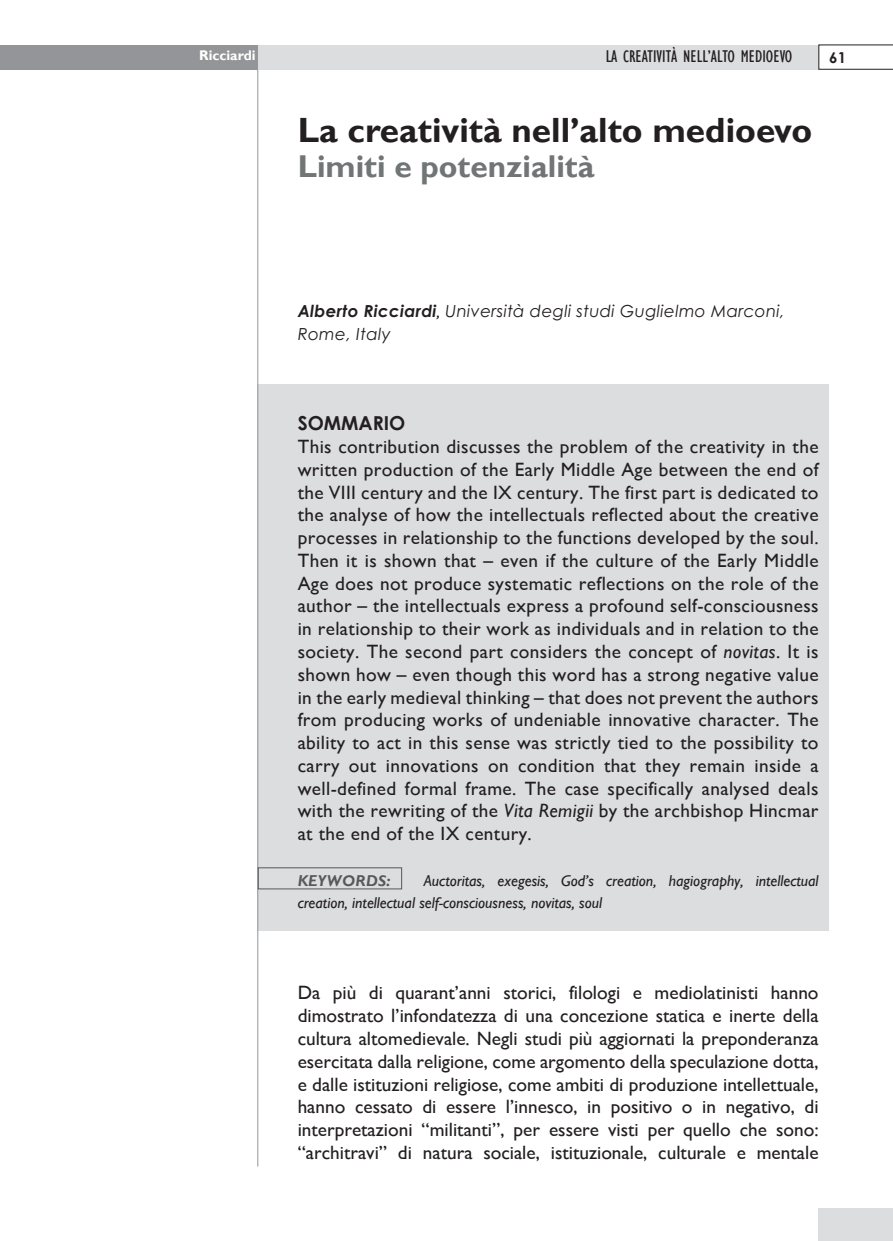
<style>
.page{position:relative;width:893px;height:1241px;background:#fff}
.page>*{position:absolute;margin:0;border:0;box-sizing:border-box;transform-origin:0 0}
.titolo{font:700 35px "forma";color:#231f20}
.titolo-2{font:700 31.5px "forma";color:#717575}
.sintesi_testo{font:19.25px/22.8px "forma";letter-spacing:.02em;color:#231f20;text-align:justify}
.testo{font:19.25px/22.8px "forma";color:#231f20;text-align:justify}
.testo-2{font:700 19.25px "Forma Gotik b";color:#231f20}
.t1{font:condensed 17.5px "forma";color:#231f20}
.titolo-3{font:italic 16.62px/22.8px "Forma Gotik i";letter-spacing:.02em;color:#231f20}
.sintesi_testo-2{font:italic 15.75px/22.8px "forma";color:#231f20}
.sintesi_testo-3{font:italic 700 15.75px "forma";letter-spacing:.02em;color:#57585a}
.t2{font:700 15.05px "Century Gothic";color:#231f20}
.t3{font:700 14px "forma";color:#fff}
.s1{font-family:"Forma Gotik bi";font-weight:700}
.s2{font-family:"forma"}
.s3{font-style:italic}
</style>
<div class="page">
<div style="left:258px;top:385px;width:571px;height:546px;background:#dcdddf"></div>
<hr style="left:257px;top:50px;width:1px;height:1116px;background:#939598">
<div style="left:228px;top:45px;width:591px;height:24px;background:#dcdddf"></div>
<div style="left:0;top:45px;width:258px;height:24px;background:#939598"></div>
<svg style="left:819px;top:45px;width:74px;height:24px"></svg>
<div style="left:818px;top:1208px;width:75px;height:32px;background:#dcdddf"></div>
<div style="left:258px;top:867px;width:144px;height:22px;border:1px solid #57585a"></div>
<p class="t3" style="left:199px;top:47px;width:58px">Ricciardi</p>
<p class="t1" style="left:606px;top:46px;width:188px">LA CREATIVITÀ NELL’ALTO MEDIOEVO</p>
<p class="t2" style="left:829px;top:46px;width:18px">61</p>
<p class="titolo" style="left:298px;top:109px;width:516px">La creatività nell’alto medioevo</p>
<p class="titolo-2" style="left:298px;top:147px;width:298px">Limiti e potenzialità</p>
<p class="titolo-3" style="left:298px;top:299px;width:489px"><span class="s1">Alberto Ricciardi</span><span class="s2">,</span> Università degli studi Guglielmo Marconi,<br>Rome, Italy</p>
<p class="testo-2" style="left:298px;top:408px;width:109px">SOMMARIO</p>
<p class="sintesi_testo" style="left:298px;top:435px;width:522px">This contribution discusses the problem of the creativity in the written production of the Early Middle Age between the end of the VIII century and the IX century. The first part is dedicated to the analyse of how the intellectuals reflected about the creative processes in relationship to the functions developed by the soul.<br>Then it is shown that – even if the culture of the Early Middle Age does not produce systematic reflections on the role of the author – the intellectuals express a profound self-consciousness in relationship to their work as individuals and in relation to the society. The second part considers the concept of <span class="s3">novitas</span>. It is shown how – even though this word has a strong negative value in the early medieval thinking – that does not prevent the authors from producing works of undeniable innovative character. The ability to act in this sense was strictly tied to the possibility to carry out innovations on condition that they remain inside a well-defined formal frame. The case specifically analysed deals with the rewriting of the <span class="s3">Vita Remigii</span> by the archbishop Hincmar at the end of the IX century.</p>
<p class="sintesi_testo-3" style="left:298px;top:870px;width:95px">KEYWORDS:</p>
<p class="sintesi_testo-2" style="left:298px;top:869px;width:522px;text-indent:126px">Auctoritas, exegesis, God’s creation, hagiography, intellectual creation, intellectual self-consciousness, novitas, soul</p>
<p class="testo" style="left:298px;top:981px;width:522px">Da più di quarant’anni storici, filologi e mediolatinisti hanno dimostrato l’infondatezza di una concezione statica e inerte della cultura altomedievale. Negli studi più aggiornati la preponderanza esercitata dalla religione, come argomento della speculazione dotta, e dalle istituzioni religiose, come ambiti di produzione intellettuale, hanno cessato di essere l’innesco, in positivo o in negativo, di interpretazioni “militanti”, per essere visti per quello che sono: “architravi” di natura sociale, istituzionale, culturale e mentale</p>
</div>
